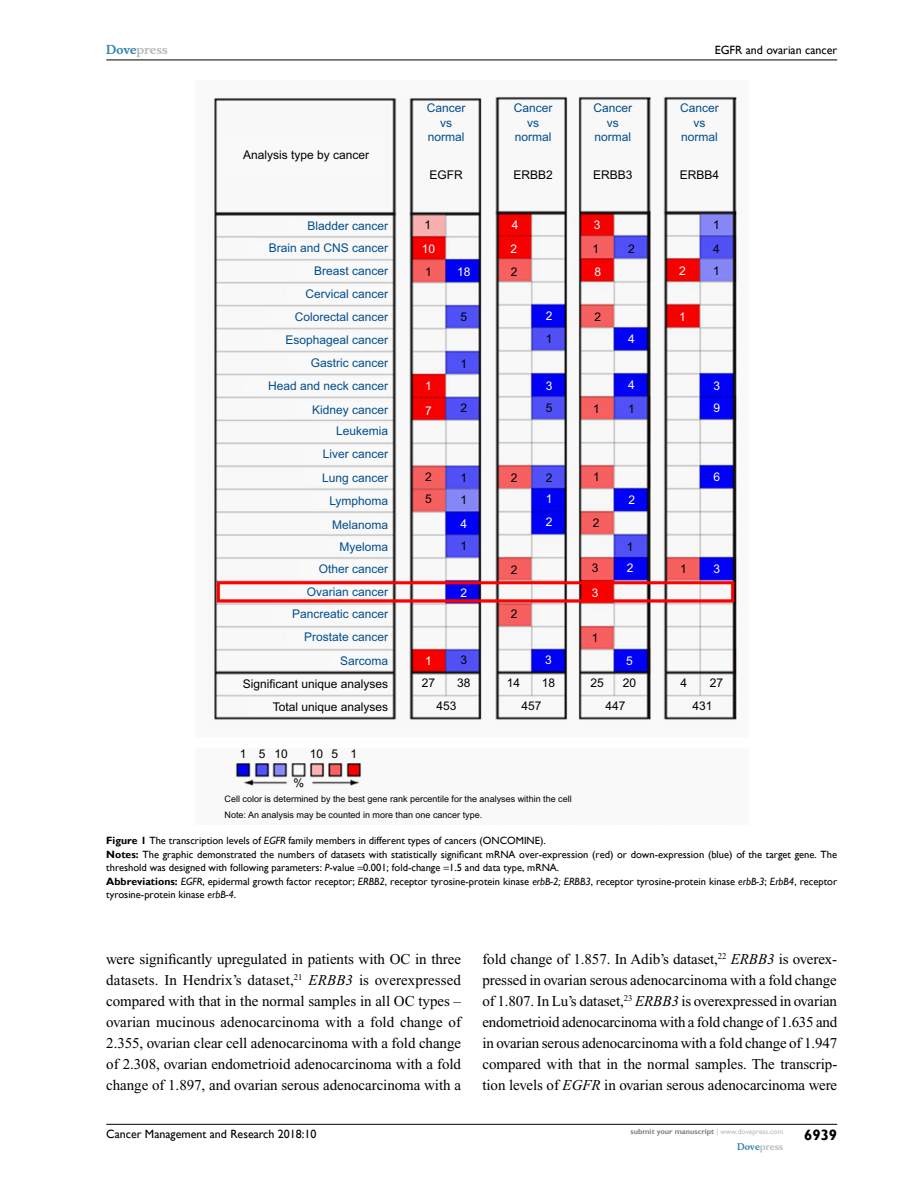
<style>
.page{position:relative;width:918px;height:1188px;background:#fff}
.page>*{position:absolute;margin:0;border:0;box-sizing:border-box;transform-origin:0 0}
.t1{font:15px/21px "Times New Roman";letter-spacing:-.005em;color:#000;text-align:justify}
.t2{font:700 15px "Gill Sans";color:#000}
.t3{font:12px/22.8px "Arial";color:#024d8c;text-align:right}
.t4{font:12px/23px "Arial";color:#000}
.t5{font:12px "Gill Sans";color:#000}
.t6{font:12px/25.3px "Arial";color:#fff}
.t7{font:700 12px "Musee";color:#b8babc}
.t8{font:10.5px/13.5px "Gill Sans";color:#000}
.t9{font:9px/16.2px "Arial";color:#000}
.t10{font:700 9px "Musee";color:#b8babc}
.t11{font:700 7.5px "Gill Sans";color:#808285}
.s1{color:#3785ad}
.s2{font-weight:700}
.s3{font-style:italic}
.s4{font-weight:400;color:#b8babc}
</style>
<div class="page">
<hr style="left:106px;top:1124px;width:731px;height:1px;background:#000">
<hr style="left:106px;top:60px;width:731px;height:1px;background:#000">
<img style="left:214px;top:96px;width:523px;height:690px">
<p class="t7" style="left:106px;top:43px;width:63px"><span class="s1">Dove</span>press</p>
<p class="t4" style="left:243px;top:143px;width:128px">Analysis type by cancer</p>
<p class="t3" style="left:269px;top:216px;width:121px;line-height:21.1px">Bladder cancer<br>Brain and CNS cancer</p>
<p class="t3" style="left:306px;top:260px;width:84px">Breast cancer<br>Cervical cancer</p>
<p class="t3" style="left:268px;top:306px;width:122px">Colorectal cancer<br>Esophageal cancer<br>Gastric cancer<br>Head and neck cancer</p>
<p class="t3" style="left:312px;top:399px;width:78px;line-height:20.7px">Kidney cancer<br>Leukemia</p>
<p class="t3" style="left:292px;top:443px;width:98px">Liver cancer<br>Lung cancer<br>Lymphoma<br>Melanoma<br>Myeloma<br>Other cancer<br>Ovarian cancer<br>Pancreatic cancer</p>
<p class="t3" style="left:304px;top:625px;width:86px;line-height:23.7px">Prostate cancer<br>Sarcoma</p>
<p class="t4" style="left:243px;top:672px;width:147px;text-align:right">Significant unique analyses<br>Total unique analyses</p>
<p class="t4" style="left:240px;top:742px;width:50px">1 510</p>
<p class="t4" style="left:310px;top:742px;width:49px">105 1</p>
<p class="t4" style="left:294px;top:772px;width:12px">%</p>
<p class="t5" style="left:715px;top:43px;width:124px">EG FR and ovarian cancer</p>
<p class="t3" style="left:427px;top:101px;width:40px;line-height:14.4px;text-align:center">Cancer vs normal</p>
<p class="t3" style="left:514px;top:101px;width:40px;line-height:14.4px;text-align:center">Cancer vs normal</p>
<p class="t3" style="left:593px;top:101px;width:40px;line-height:14.4px;text-align:center">Cancer vs normal</p>
<p class="t3" style="left:680px;top:101px;width:40px;line-height:14.4px;text-align:center">Cancer vs normal</p>
<p class="t4" style="left:429px;top:163px;width:35px">EGFR</p>
<p class="t4" style="left:514px;top:163px;width:41px">ERBB2</p>
<p class="t4" style="left:593px;top:163px;width:41px">ERBB3</p>
<p class="t4" style="left:680px;top:163px;width:41px">ERBB4</p>
<p class="t4" style="left:424px;top:214px;width:8px">1</p>
<p class="t6" style="left:512px;top:212px;width:8px">4</p>
<p class="t6" style="left:594px;top:212px;width:8px">3</p>
<p class="t4" style="left:713px;top:214px;width:8px">1</p>
<p class="t6" style="left:422px;top:236px;width:15px">10</p>
<p class="t6" style="left:511px;top:236px;width:8px">2</p>
<p class="t4" style="left:592px;top:237px;width:8px">1</p>
<p class="t4" style="left:628px;top:237px;width:8px">2</p>
<p class="t4" style="left:713px;top:237px;width:8px">4</p>
<p class="t4" style="left:425px;top:260px;width:8px">1</p>
<p class="t6" style="left:457px;top:259px;width:15px">18</p>
<p class="t4" style="left:461px;top:306px;width:8px">5</p>
<p class="t4" style="left:461px;top:353px;width:8px">1</p>
<p class="t6" style="left:425px;top:373px;width:8px">1<br>7</p>
<p class="t6" style="left:679px;top:258px;width:8px">2</p>
<p class="t4" style="left:713px;top:259px;width:8px">1</p>
<p class="t6" style="left:679px;top:304px;width:8px">1</p>
<p class="t4" style="left:511px;top:260px;width:8px">2</p>
<p class="t6" style="left:594px;top:259px;width:8px">8</p>
<p class="t4" style="left:594px;top:305px;width:8px">2</p>
<p class="t6" style="left:546px;top:303px;width:8px">2</p>
<p class="t4" style="left:546px;top:327px;width:8px">1</p>
<p class="t6" style="left:546px;top:373px;width:8px">3</p>
<p class="t4" style="left:546px;top:397px;width:8px">5</p>
<p class="t6" style="left:628px;top:326px;width:8px">4</p>
<p class="t6" style="left:628px;top:372px;width:8px">4</p>
<p class="t6" style="left:713px;top:374px;width:8px;line-height:22.2px">3<br>9</p>
<p class="t4" style="left:461px;top:397px;width:8px">2</p>
<p class="t4" style="left:593px;top:397px;width:8px">1</p>
<p class="t4" style="left:628px;top:397px;width:8px">1</p>
<p class="t4" style="left:425px;top:466px;width:8px;line-height:21.3px">2<br>5</p>
<p class="t4" style="left:460px;top:467px;width:8px">1</p>
<p class="t4" style="left:460px;top:488px;width:8px">1</p>
<p class="t6" style="left:460px;top:511px;width:8px">4</p>
<p class="t4" style="left:511px;top:466px;width:8px">2</p>
<p class="t4" style="left:546px;top:466px;width:8px">2</p>
<p class="t6" style="left:546px;top:487px;width:8px;line-height:23px">1<br>2</p>
<p class="t4" style="left:593px;top:465px;width:8px">1</p>
<p class="t4" style="left:593px;top:512px;width:8px">2</p>
<p class="t6" style="left:628px;top:487px;width:8px">2</p>
<p class="t6" style="left:713px;top:464px;width:8px">6</p>
<p class="t4" style="left:460px;top:534px;width:8px">1</p>
<p class="t4" style="left:627px;top:535px;width:8px">1</p>
<p class="t6" style="left:460px;top:580px;width:8px">2</p>
<p class="t4" style="left:460px;top:648px;width:8px">3</p>
<p class="t6" style="left:425px;top:648px;width:8px">1</p>
<p class="t4" style="left:422px;top:672px;width:15px">27</p>
<p class="t4" style="left:457px;top:672px;width:15px">38</p>
<p class="t4" style="left:437px;top:695px;width:22px">453</p>
<p class="t4" style="left:511px;top:558px;width:8px">2</p>
<p class="t4" style="left:511px;top:603px;width:8px">2</p>
<p class="t6" style="left:545px;top:647px;width:8px">3</p>
<p class="t4" style="left:507px;top:672px;width:15px">14</p>
<p class="t4" style="left:542px;top:672px;width:15px">18</p>
<p class="t4" style="left:521px;top:695px;width:22px">457</p>
<p class="t4" style="left:592px;top:556px;width:8px">3</p>
<p class="t6" style="left:627px;top:555px;width:8px">2</p>
<p class="t6" style="left:592px;top:580px;width:8px">3</p>
<p class="t4" style="left:592px;top:626px;width:8px">1</p>
<p class="t6" style="left:626px;top:648px;width:8px">5</p>
<p class="t4" style="left:590px;top:671px;width:15px">25</p>
<p class="t4" style="left:606px;top:671px;width:32px;text-indent:17px">20<br>447</p>
<p class="t4" style="left:681px;top:671px;width:8px">4</p>
<p class="t4" style="left:693px;top:671px;width:32px;text-indent:17px">27<br>431</p>
<p class="t4" style="left:680px;top:557px;width:8px">1</p>
<p class="t6" style="left:713px;top:556px;width:8px">3</p>
<p class="t9" style="left:225px;top:791px;width:349px">Cell color is determined by the best gene rank percentile for the analyses within the cell<br>Note: An analysis may be counted in more than one cancer type.</p>
<p class="t8" style="left:106px;top:834px;width:732px"><span class="s2">Figure 1</span> The transcription levels of <span class="s3">EGFR</span> family members in different types of cancers (ONCOMINE).<br><span class="s2">Notes:</span> The graphic demonstrated the numbers of datasets with statistically significant mRNA over-expression (red) or down-expression (blue) of the target gene. The threshold was designed with following parameters: <span class="s3">P</span>-value 0.001; fold-change 1.5 and data type, mRNA.<br><span class="s2">Abbreviations:</span> <span class="s3">EGFR</span>, epidermal growth factor receptor; <span class="s3">ERBB2</span>, receptor tyrosine-protein kinase <span class="s3">erbB-2; ERBB3</span>, receptor tyrosine-protein kinase <span class="s3">erbB-3</span>; <span class="s3">ErbB4</span>, receptor tyrosine-protein kinase <span class="s3">erbB-4</span>.</p>
<p class="t1" style="left:106px;top:949px;width:356px">were significantly upregulated in patients with OC in three datasets. In Hendrix’s dataset,<sup>21</sup> <span class="s3">ERBB3</span> is overexpressed compared with that in the normal samples in all OC types – ovarian mucinous adenocarcinoma with a fold change of 2.355, ovarian clear cell adenocarcinoma with a fold change of 2.308, ovarian endometrioid adenocarcinoma with a fold change of 1.897, and ovarian serous adenocarcinoma with a</p>
<p class="t1" style="left:482px;top:949px;width:356px">fold change of 1.857. In Adib’s dataset,<sup>22</sup> <span class="s3">ERBB3</span> is overex&shy;pressed in ovarian serous adenocarcinoma with a fold change of 1.807. In Lu’s dataset,<sup>23</sup> <span class="s3">ERBB3</span> is overexpressed in ovarian endometrioid adenocarcinoma with a fold change of 1.635 and in ovarian serous adenocarcinoma with a fold change of 1.947 compared with that in the normal samples. The transcrip&shy;tion levels of <span class="s3">EGFR</span> in ovarian serous adenocarcinoma were</p>
<p class="t5" style="left:106px;top:1127px;width:212px">Cancer Management and Research 2018:10</p>
<p class="t11" style="left:631px;top:1127px;width:154px">submit your manuscript <span class="s4">| www.dovepress.com</span></p>
<p class="t10" style="left:737px;top:1141px;width:48px"><span class="s1">Dove</span>press</p>
<p class="t2" style="left:804px;top:1126px;width:35px">6939</p>
</div>
